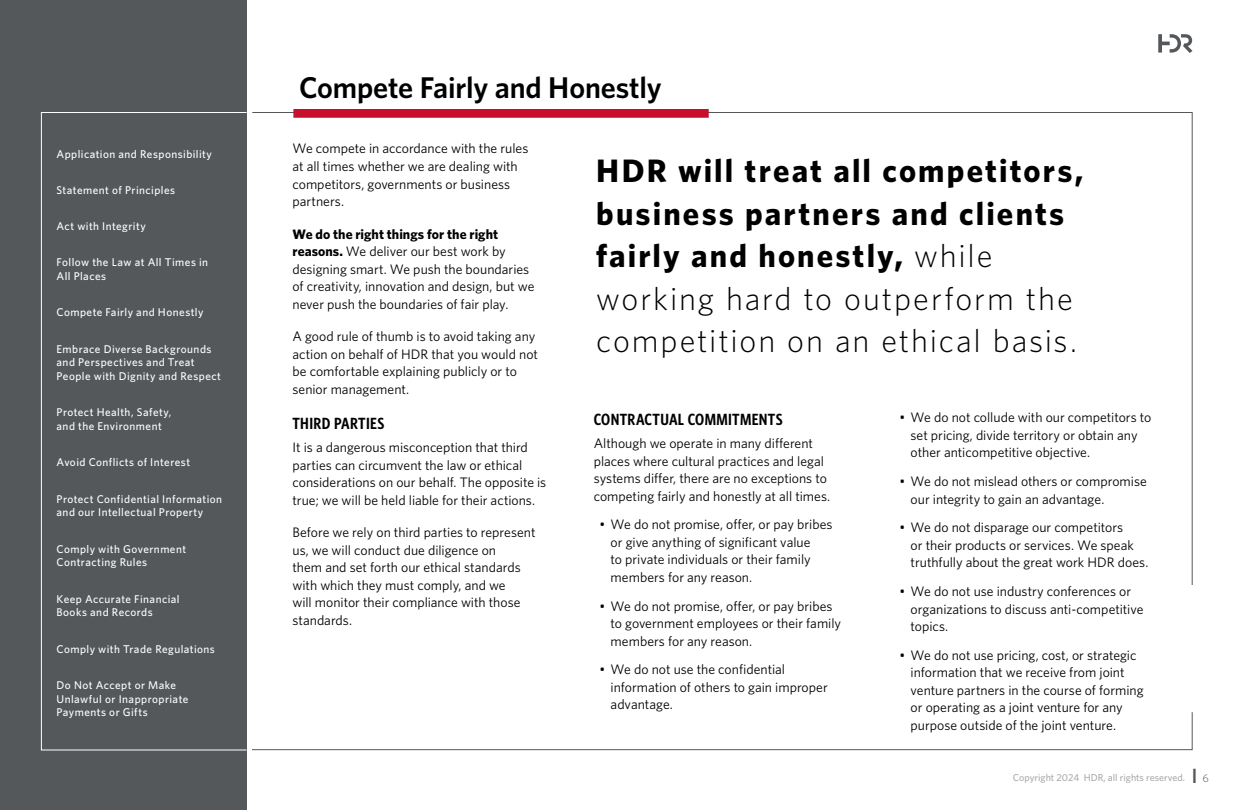
<style>
.page{position:relative;width:1260px;height:810px;background:#fff}
.page>*{position:absolute;margin:0;border:0;box-sizing:border-box;transform-origin:0 0}
.t1{font:700 32.5px/42.5px "Whitney";letter-spacing:.065em;color:#000}
.t2{font:600 30px "Whitney";letter-spacing:-.005em;color:#000}
.t3{font:600 16.25px "Whitney Condensed";letter-spacing:.02em;color:#000}
.t4{font:13.75px/17.5px "Whitney";color:#000}
.t5{font:500 11.25px/13.8px "Whitney";letter-spacing:.04em;color:#fff}
.t6{font:500 10px "Whitney";color:#aaacac}
.s1{font-weight:700}
.s2{font-weight:300}
.s3{font-weight:700;font-size:20.62px;color:#54585a}
.s4{font-weight:300;font-size:11.25px;color:#54585a}
</style>
<div class="page">
<svg style="left:252px;top:712px;width:941px;height:38px"></svg>
<svg style="left:1158px;top:34px;width:35px;height:19px"></svg>
<div style="left:0;top:0;width:247px;height:810px;background:#54585a"></div>
<div style="left:41px;top:112px;width:206px;height:638px;border:1px solid #fff"></div>
<div style="left:293px;top:109px;width:416px;height:9px;background:#c8102e"></div>
<p class="t5" style="left:57px;top:147px;width:157px">Application and Responsibility</p>
<p class="t5" style="left:57px;top:183px;width:120px">Statement of Principles</p>
<p class="t5" style="left:57px;top:219px;width:91px">Act with Integrity</p>
<p class="t5" style="left:57px;top:255px;width:153px">Follow the Law at All Times in<br>All Places</p>
<p class="t5" style="left:57px;top:305px;width:148px">Compete Fairly and Honestly</p>
<p class="t5" style="left:57px;top:342px;width:166px">Embrace Diverse Backgrounds and Perspectives and Treat<br>People with Dignity and Respect</p>
<p class="t5" style="left:57px;top:405px;width:116px">Protect Health, Safety, and the Environment</p>
<p class="t5" style="left:57px;top:455px;width:135px">Avoid Conflicts of Interest</p>
<p class="t5" style="left:57px;top:492px;width:167px">Protect Confidential Information and our Intellectual Property</p>
<p class="t5" style="left:57px;top:542px;width:131px">Comply with Government<br>Contracting Rules</p>
<p class="t5" style="left:57px;top:592px;width:125px">Keep Accurate Financial<br>Books and Records</p>
<p class="t5" style="left:57px;top:642px;width:160px">Comply with Trade Regulations</p>
<p class="t5" style="left:57px;top:678px;width:133px">Do Not Accept or Make<br>Unlawful or Inappropriate<br>Payments or Gifts</p>
<h2 class="t2" style="left:299px;top:67px;width:364px">Compete Fairly and Honestly</h2>
<p class="t4" style="left:292px;top:140px;width:237px">We compete in accordance with the rules at all times whether we are dealing with competitors, governments or business partners.</p>
<p class="t4" style="left:292px;top:225px;width:244px"><span class="s1">We do the right things for the right reasons.</span> We deliver our best work by designing smart. We push the boundaries of creativity, innovation and design, but we never push the boundaries of fair play.</p>
<p class="t4" style="left:292px;top:327px;width:247px">A good rule of thumb is to avoid taking any action on behalf of HDR that you would not be comfortable explaining publicly or to senior management.</p>
<p class="t3" style="left:292px;top:413px;width:93px">THIRD PARTIES</p>
<p class="t4" style="left:292px;top:438px;width:255px">It is a dangerous misconception that third parties can circumvent the law or ethical considerations on our behalf. The opposite is true; we will be held liable for their actions.</p>
<p class="t4" style="left:292px;top:523px;width:245px">Before we rely on third parties to represent us, we will conduct due diligence on<br>them and set forth our ethical standards with which they must comply, and we<br>will monitor their compliance with those standards.</p>
<h1 class="t1" style="left:596px;top:149px;width:489px">HDR will treat all competitors, business partners and clients fairly and honestly, <span class="s2">while working hard to outperform the competition on an ethical basis.</span></h1>
<p class="t3" style="left:594px;top:409px;width:190px">CONTRACTUAL COMMITMENTS</p>
<p class="t4" style="left:594px;top:434px;width:238px">Although we operate in many different places where cultural practices and legal systems differ, there are no exceptions to competing fairly and honestly at all times.</p>
<p class="t4" style="left:611px;top:516px;width:223px;text-indent:-11px">• We do not promise, offer, or pay bribes or give anything of significant value<br>to private individuals or their family members for any reason.</p>
<p class="t4" style="left:611px;top:597px;width:232px;text-indent:-11px">• We do not promise, offer, or pay bribes to government employees or their family members for any reason.</p>
<p class="t4" style="left:611px;top:661px;width:219px;text-indent:-11px">• We do not use the confidential information of others to gain improper advantage.</p>
<p class="t4" style="left:911px;top:408px;width:242px;text-indent:-11px">• We do not collude with our competitors to set pricing, divide territory or obtain any other anticompetitive objective.</p>
<p class="t4" style="left:911px;top:472px;width:238px;text-indent:-11px">• We do not mislead others or compromise our integrity to gain an advantage.</p>
<p class="t4" style="left:911px;top:518px;width:239px;text-indent:-11px">• We do not disparage our competitors<br>or their products or services. We speak truthfully about the great work HDR does.</p>
<p class="t4" style="left:911px;top:582px;width:234px;text-indent:-11px">• We do not use industry conferences or organizations to discuss anti-competitive topics.</p>
<p class="t4" style="left:911px;top:646px;width:234px;text-indent:-11px">• We do not use pricing, cost, or strategic information that we receive from joint venture partners in the course of forming or operating as a joint venture for any purpose outside of the joint venture.</p>
<p class="t6" style="left:1013px;top:771px;width:198px">Copyright 2024 HDR, all rights reserved. <span class="s3">I</span> <span class="s4">6</span></p>
</div>
